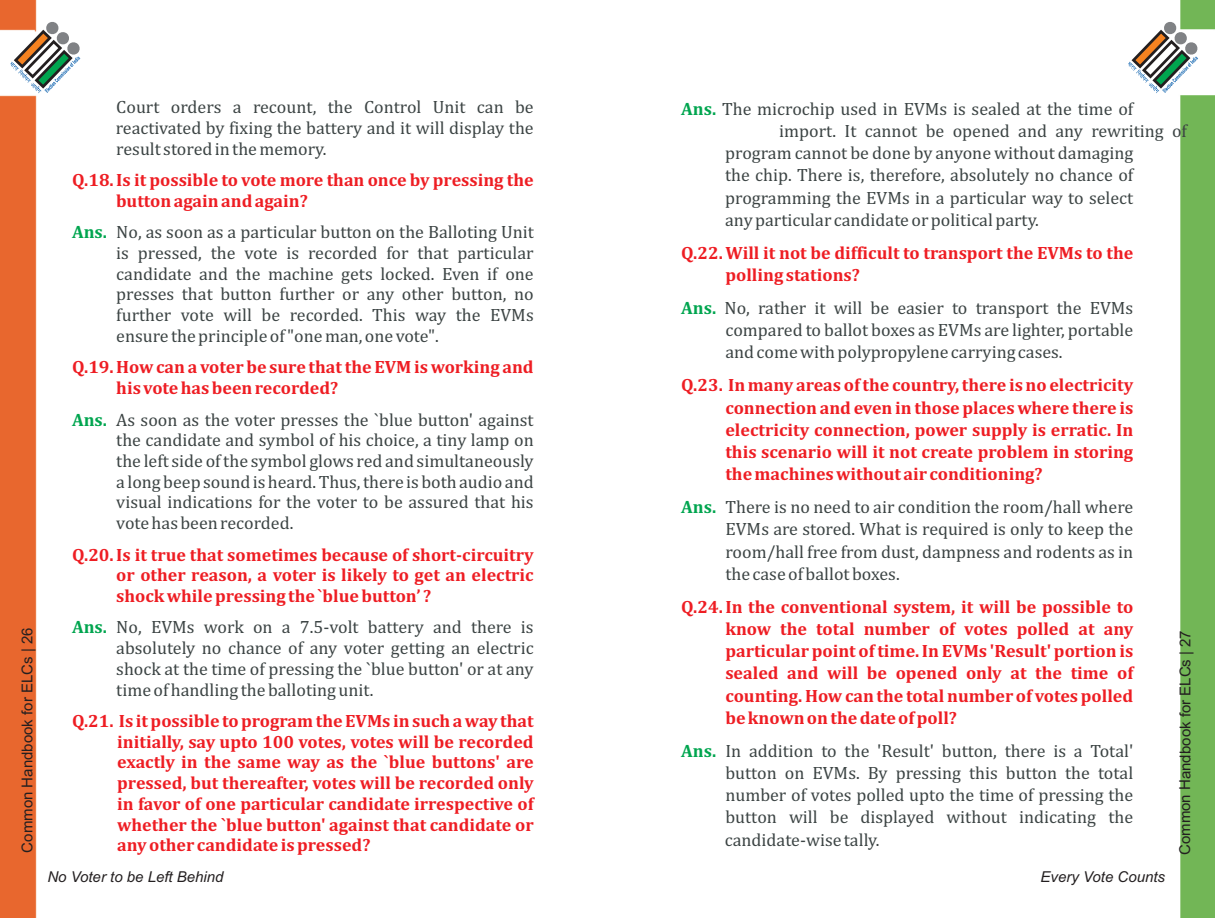
<style>
.page{position:relative;width:1215px;height:918px;background:#fff}
.page>*{position:absolute;margin:0;border:0;box-sizing:border-box;transform-origin:0 0}
.t1{font:18px/20.7px "Cambria";color:#3c4444;text-align:justify}
.t2{font:700 18px/20.7px "Cambria";color:#ee1d23;text-align:justify}
.t3{font:700 18px "Cambria";color:#00a54f}
.t4{font:15px "Arial";color:#231f20}
.t5{font:italic 15px "Arial";color:#231f20}
.s1{font-weight:700;color:#00a54f}
</style>
<div class="page">
<img style="left:0;top:0;width:1215px;height:918px">
<svg style="left:1128px;top:21px;width:70px;height:72px"></svg>
<svg style="left:11px;top:21px;width:69px;height:72px"></svg>
<p class="t1" style="left:116px;top:98px;width:419px">Court orders a recount, the Control Unit can be reactivated by fixing the battery and it will display the result stored in the memory.</p>
<p class="t1" style="left:681px;top:99px;width:454px"><span class="s1">Ans.</span> The microchip used in EVMs is sealed at the time of</p>
<p class="t1" style="left:725px;top:121px;width:463px;line-height:22.2px;text-align:left;text-indent:54px">import. It cannot be opened and any rewriting of program cannot be done by anyone without damaging<br>the chip. There is, therefore, absolutely no chance of programming the EVMs in a particular way to select<br>any particular candidate or political party.</p>
<p class="t2" style="left:116px;top:171px;width:419px;text-indent:-44px">Q.18.Is it possible to vote more than once by pressing the button again and again?</p>
<p class="t1" style="left:116px;top:223px;width:419px">No, as soon as a particular button on the Balloting Unit is pressed, the vote is recorded for that particular candidate and the machine gets locked. Even if one presses that button further or any other button, no further vote will be recorded. This way the EVMs ensure the principle of "one man, one vote".</p>
<p class="t3" style="left:72px;top:224px;width:37px">Ans.</p>
<p class="t2" style="left:725px;top:243px;width:409px;line-height:22.2px;text-indent:-44px">Q.22.Will it not be difficult to transport the EVMs to the polling stations?</p>
<p class="t1" style="left:724px;top:298px;width:410px;line-height:22.2px">No, rather it will be easier to transport the EVMs compared to ballot boxes as EVMs are lighter, portable and come with polypropylene carrying cases.</p>
<p class="t3" style="left:681px;top:300px;width:37px">Ans.</p>
<p class="t2" style="left:116px;top:358px;width:419px;text-indent:-44px">Q.19.How can a voter be sure that the EVM is working and his vote has been recorded?</p>
<p class="t2" style="left:725px;top:375px;width:409px;line-height:22.2px;text-indent:-44px">Q.23. In many areas of the country, there is no electricity connection and even in those places where there is electricity connection, power supply is erratic. In this scenario will it not create problem in storing the machines without air conditioning?</p>
<p class="t1" style="left:116px;top:410px;width:419px">As soon as the voter presses the `blue button' against the candidate and symbol of his choice, a tiny lamp on the left side of the symbol glows red and simultaneously a long beep sound is heard. Thus, there is both audio and visual indications for the voter to be assured that his vote has been recorded.</p>
<p class="t3" style="left:72px;top:412px;width:37px">Ans.</p>
<p class="t1" style="left:725px;top:497px;width:409px;line-height:22.2px">There is no need to air condition the room/hall where EVMs are stored. What is required is only to keep the room/hall free from dust, dampness and rodents as in the case of ballot boxes.</p>
<p class="t3" style="left:681px;top:499px;width:37px">Ans.</p>
<p class="t2" style="left:116px;top:545px;width:419px;text-indent:-44px">Q.20.Is it true that sometimes because of short-circuitry or other reason, a voter is likely to get an electric shock while pressing the `blue button’ ?</p>
<p class="t2" style="left:725px;top:597px;width:409px;line-height:22.2px;text-indent:-44px">Q.24.In the conventional system, it will be possible to know the total number of votes polled at any particular point of time. In EVMs 'Result' portion is sealed and will be opened only at the time of counting. How can the total number of votes polled be known on the date of poll?</p>
<p class="t1" style="left:116px;top:618px;width:419px">No, EVMs work on a 7.5-volt battery and there is absolutely no chance of any voter getting an electric shock at the time of pressing the `blue button' or at any time of handling the balloting unit.</p>
<p class="t3" style="left:72px;top:619px;width:37px">Ans.</p>
<p class="t4" style="left:22px;top:853px;width:226px;rotate:-90deg">Common Handbook for ELCs | 26</p>
<p class="t4" style="left:1179px;top:855px;width:226px;rotate:-90deg">Common Handbook for ELCs | 27</p>
<p class="t5" style="left:47px;top:871px;width:178px">No Voter to be Left Behind</p>
<p class="t5" style="left:1041px;top:871px;width:126px">Every Vote Counts</p>
<p class="t2" style="left:117px;top:712px;width:418px;text-indent:-45px">Q.21. Is it possible to program the EVMs in such a way that initially, say upto 100 votes, votes will be recorded exactly in the same way as the `blue buttons' are pressed, but thereafter, votes will be recorded only in favor of one particular candidate irrespective of whether the `blue button' against that candidate or any other candidate is pressed?</p>
<p class="t1" style="left:725px;top:741px;width:410px;line-height:22.2px">In addition to the 'Result' button, there is a Total' button on EVMs. By pressing this button the total number of votes polled upto the time of pressing the button will be displayed without indicating the candidate-wise tally.</p>
<p class="t3" style="left:681px;top:743px;width:37px">Ans.</p>
</div>
